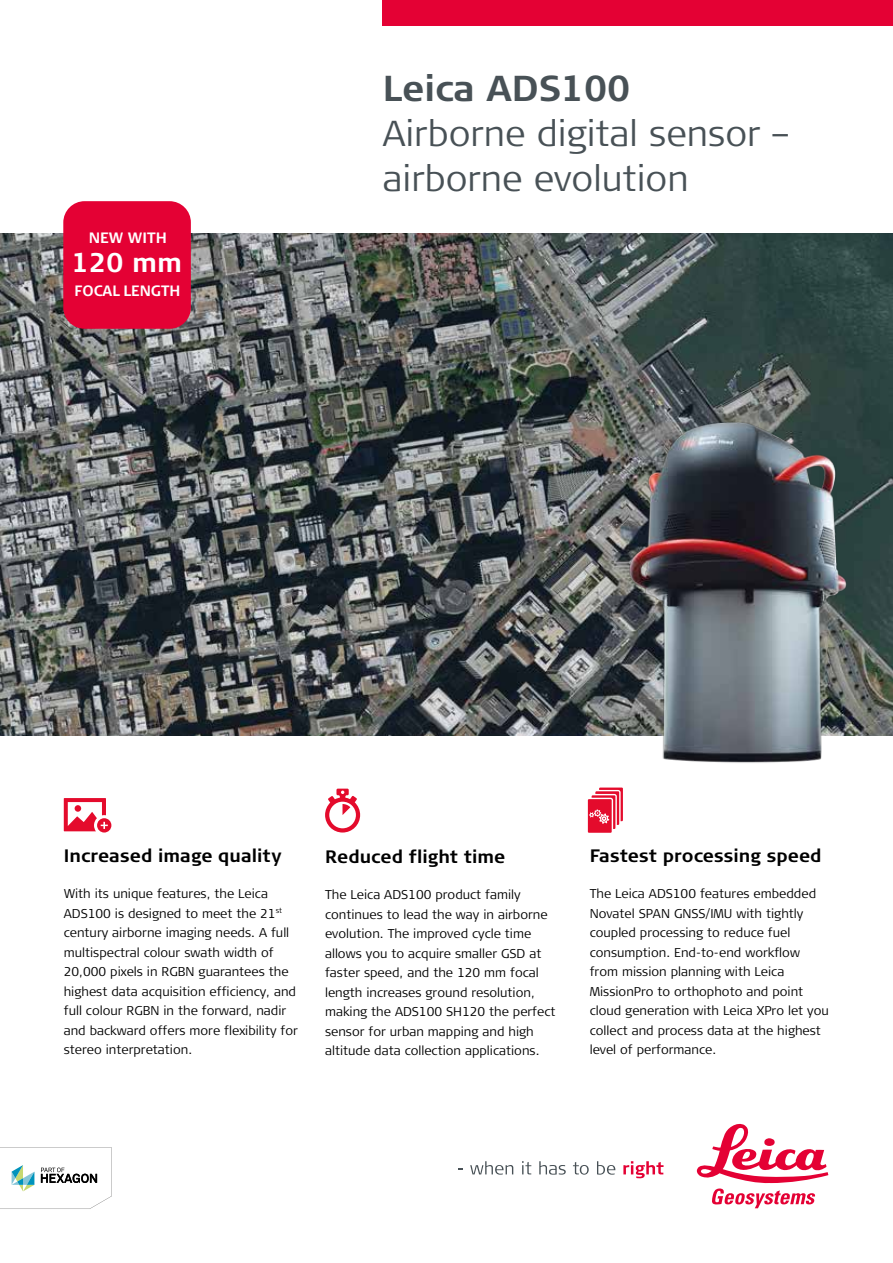
<style>
.page{position:relative;width:893px;height:1263px;background:#fff}
.page>*{position:absolute;margin:0;border:0;box-sizing:border-box;transform-origin:0 0}
.t1{font:300 36px/45px "Signa Column";color:#485156}
.t2{font:700 36px "Signa Column";color:#485156}
.t3{font:700 27px "Signa Column";color:#fff}
.t4{font:700 18px "Signa Column";color:#000}
.t5{font:700 15px "Signa Column";color:#fff;scale:.93 1}
.t6{font:700 15px "Signa Column";color:#fff}
.t7{font:300 12.75px/19.5px "Signa Column";color:#000}
</style>
<div class="page">
<svg style="left:325px;top:789px;width:35px;height:43px"></svg>
<svg style="left:64px;top:798px;width:47px;height:34px"></svg>
<div style="left:588px;top:799px;width:24px;height:34px;background:#e40b2c"></div>
<svg style="left:589px;top:787px;width:34px;height:42px"></svg>
<img style="left:0;top:234px;width:893px;height:502px">
<div style="left:383px;top:0;width:510px;height:26px;background:#e40134"></div>
<svg style="left:0;top:1147px;width:112px;height:62px"></svg>
<div style="left:63px;top:201px;width:128px;height:128px;background:#e40134;border-radius:21px"></div>
<img style="left:617px;top:399px;width:243px;height:389px">
<svg style="left:470px;top:1161px;width:43px;height:14px"></svg>
<svg style="left:522px;top:1161px;width:9px;height:13px"></svg>
<svg style="left:539px;top:1161px;width:27px;height:13px"></svg>
<svg style="left:573px;top:1162px;width:16px;height:13px"></svg>
<svg style="left:597px;top:1161px;width:18px;height:14px"></svg>
<svg style="left:623px;top:1161px;width:40px;height:17px"></svg>
<svg style="left:697px;top:1123px;width:131px;height:85px"></svg>
<p class="t6" style="left:89px;top:228px;width:80px">NEW WITH</p>
<h2 class="t3" style="left:72px;top:245px;width:112px">120 mm</h2>
<p class="t5" style="left:75px;top:281px;width:115px">FOCAL LENGTH</p>
<h1 class="t2" style="left:383px;top:66px;width:249px">Leica ADS100</h1>
<h1 class="t1" style="left:383px;top:112px;width:412px">Airborne digital sensor – airborne evolution</h1>
<h3 class="t4" style="left:64px;top:844px;width:219px">Increased image quality</h3>
<p class="t7" style="left:64px;top:884px;width:236px">With its unique features, the Leica ADS100 is designed to meet the 21<sup>st </sup>century airborne imaging needs. A full multispectral colour swath width of 20,000 pixels in RGBN guarantees the highest data acquisition efficiency, and full colour RGBN in the forward, nadir and backward offers more flexibility for stereo interpretation.</p>
<h3 class="t4" style="left:325px;top:845px;width:182px">Reduced flight time</h3>
<p class="t7" style="left:325px;top:885px;width:232px">The Leica ADS100 product family continues to lead the way in airborne evolution. The improved cycle time allows you to acquire smaller GSD at faster speed, and the 120 mm focal length increases ground resolution, making the ADS100 SH120 the perfect sensor for urban mapping and high altitude data collection applications.</p>
<h3 class="t4" style="left:590px;top:844px;width:233px">Fastest processing speed</h3>
<p class="t7" style="left:590px;top:884px;width:241px">The Leica ADS100 features embedded Novatel SPAN GNSS/IMU with tightly coupled processing to reduce fuel consumption. End-to-end workflow from mission planning with Leica MissionPro to orthophoto and point cloud generation with Leica XPro let you collect and process data at the highest level of performance.</p>
</div>
